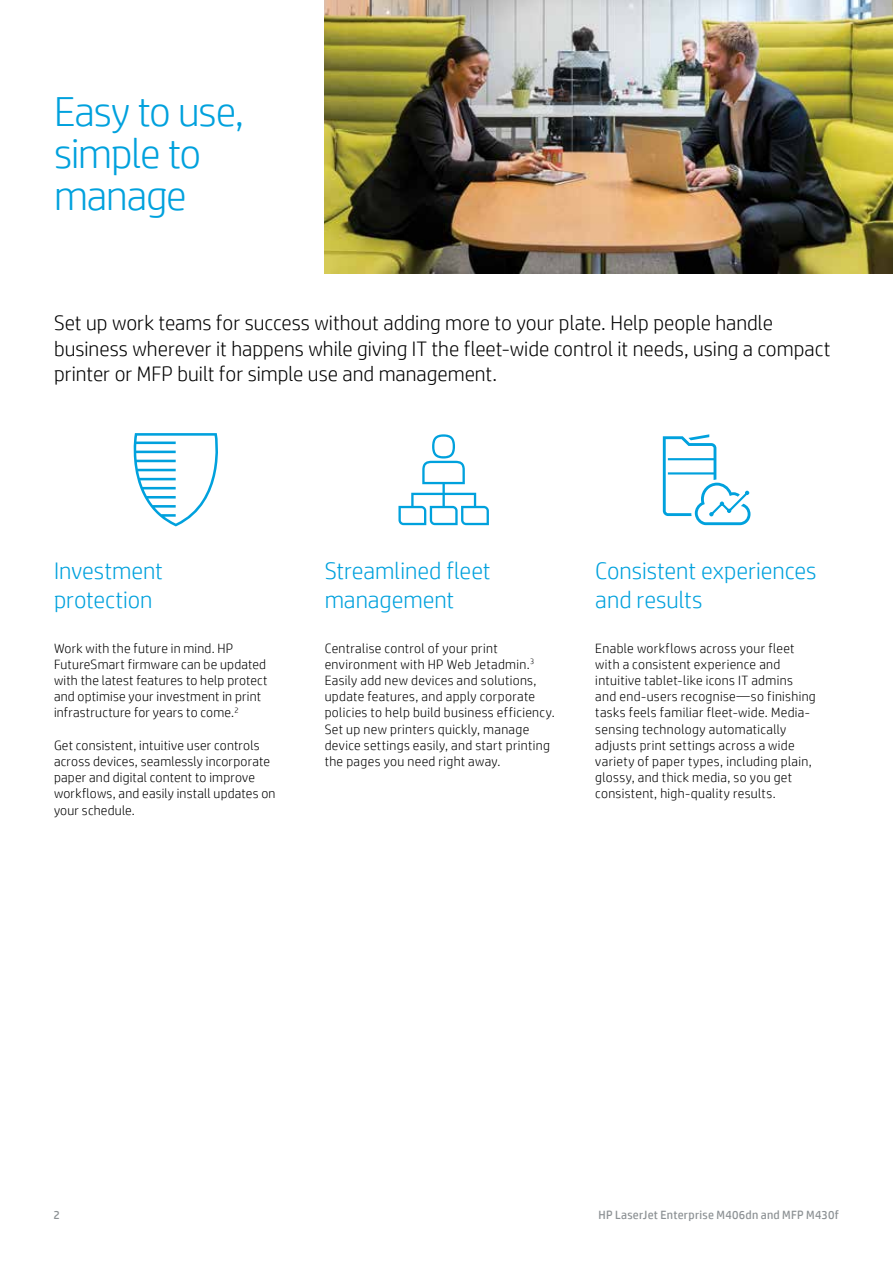
<style>
.page{position:relative;width:893px;height:1263px;background:#fff}
.page>*{position:absolute;margin:0;border:0;box-sizing:border-box;transform-origin:0 0}
.t1{font:300 42px/42px "HP Simplified";letter-spacing:-.025em;color:#00a1dd}
.t2{font:300 24px/28.8px "HP Simplified";color:#00a1dd}
.t3{font:300 21px/25.2px "HP Simplified";color:#000}
.t4{font:300 13.5px/16.2px "HP Simplified";letter-spacing:.025em;color:#000}
.t5{font:12px "HP Simplified";letter-spacing:.02em;color:#8c9194}
</style>
<div class="page">
<svg style="left:663px;top:434px;width:87px;height:91px"></svg>
<img style="left:325px;top:0;width:568px;height:274px">
<svg style="left:398px;top:434px;width:91px;height:91px"></svg>
<svg style="left:133px;top:433px;width:85px;height:93px"></svg>
<h1 class="t1" style="left:54px;top:89px;width:192px">Easy to use, simple to manage</h1>
<h3 class="t3" style="left:54px;top:310px;width:778px">Set up work teams for success without adding more to your plate. Help people handle business wherever it happens while giving IT the fleet-wide control it needs, using a compact printer or MFP built for simple use and management.</h3>
<h2 class="t2" style="left:54px;top:555px;width:111px">Investment protection</h2>
<p class="t4" style="left:54px;top:639px;width:215px">Work with the future in mind. HP FutureSmart firmware can be updated with the latest features to help protect and optimise your investment in print infrastructure for years to come.<sup>2</sup></p>
<p class="t4" style="left:54px;top:737px;width:223px">Get consistent, intuitive user controls across devices, seamlessly incorporate paper and digital content to improve workflows, and easily install updates on your schedule.</p>
<h2 class="t2" style="left:325px;top:555px;width:168px">Streamlined fleet management</h2>
<p class="t4" style="left:325px;top:639px;width:232px">Centralise control of your print environment with HP Web Jetadmin.<sup>3<br></sup>Easily add new devices and solutions, update features, and apply corporate policies to help build business efficiency.<br>Set up new printers quickly, manage device settings easily, and start printing the pages you need right away.</p>
<h2 class="t2" style="left:595px;top:555px;width:223px">Consistent experiences and results</h2>
<p class="t4" style="left:595px;top:639px;width:222px">Enable workflows across your fleet with a consistent experience and intuitive tablet-like icons IT admins and end-users recognise—so finishing tasks feels familiar fleet-wide. Media&shy;sensing technology automatically adjusts print settings across a wide variety of paper types, including plain, glossy, and thick media, so you get consistent, high-quality results.</p>
<p class="t5" style="left:53px;top:1207px;width:8px">2</p>
<p class="t5" style="left:598px;top:1207px;width:242px">HP LaserJet Enterprise M406dn and MFP M430f</p>
</div>
